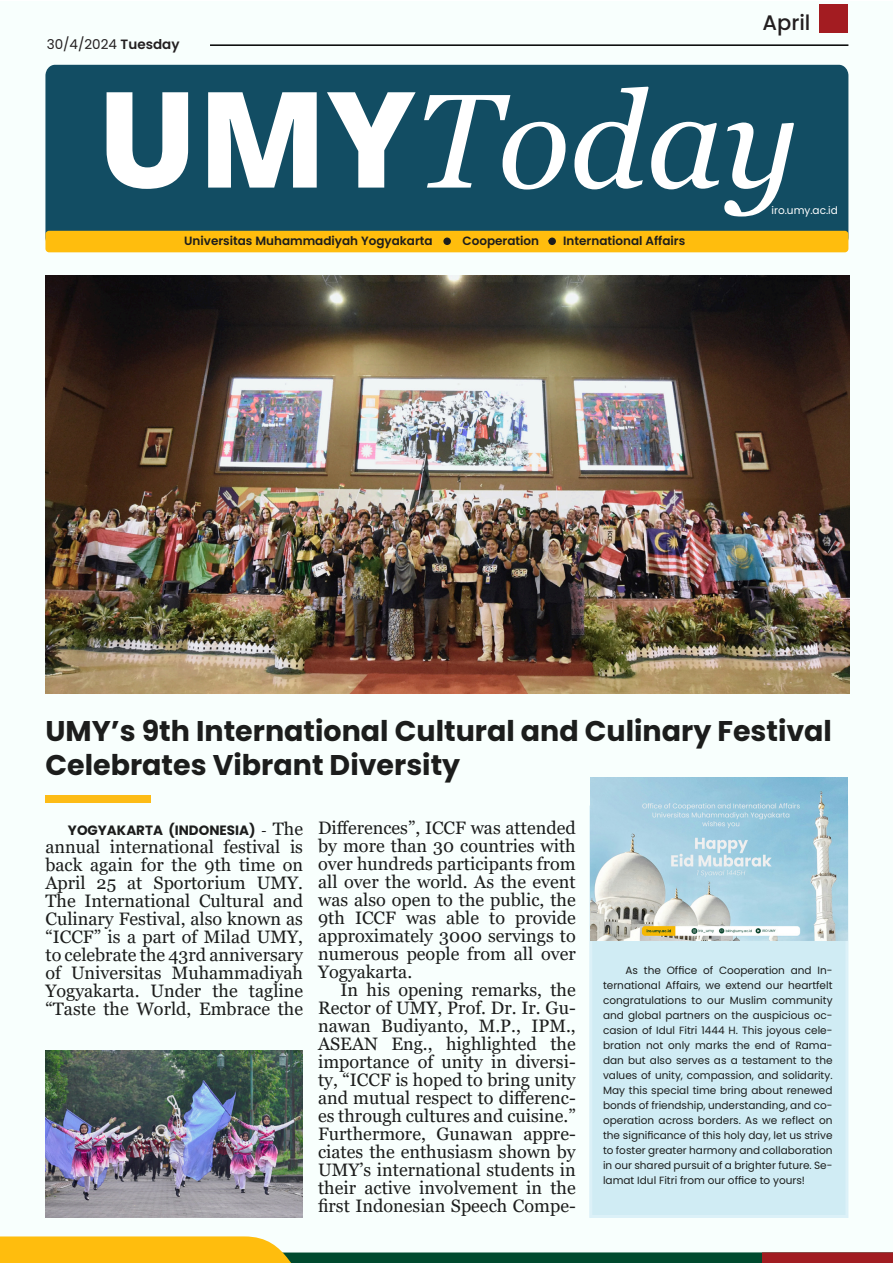
<style>
.page{position:relative;width:893px;height:1263px;background:#fff}
.page>*{position:absolute;margin:0;border:0;box-sizing:border-box;transform-origin:0 0}
.t1{font:italic 133.5px "Georgia";color:#fff}
.t2{font:700 28.5px/34.2px "Poppins";color:#1c1d1c}
.t3{font:500 21px "Poppins";color:#231f20}
.t4{font:18px/18px "Georgia";color:#1c1d1c;text-align:justify}
.t5{font:700 13.5px "Poppins";color:#1c1d1c}
.t6{font:13.5px "Poppins";color:#231f20}
.t7{font:600 12px "Poppins";color:#1c1d1c}
.t8{font:10.5px/15px "Poppins";color:#1c1d1c;text-align:justify}
.t9{font:10.5px "Poppins";color:#fff}
.s1{font-weight:600}
.s2{font-family:"Open Sans";font-weight:800;font-style:normal}
.s3{font-family:"Georgia";font-weight:400}
.s4{font-family:"Georgia";font-weight:400;font-size:18px}
</style>
<div class="page">
<div style="left:0;top:2px;width:893px;height:1261px;background:#f8fffd"></div>
<hr style="left:210px;top:44px;width:638px;height:2px;background:#000">
<div style="left:589px;top:805px;width:259px;height:413px;background:#d0ecf4;border:3px solid #dcf1f8"></div>
<div style="left:45px;top:65px;width:803px;height:168px;background:#124d63"></div>
<div style="left:819px;top:4px;width:29px;height:29px;background:#a31c21"></div>
<div style="left:45px;top:795px;width:105px;height:7px;background:#fdbc16"></div>
<div style="left:124px;top:1252px;width:769px;height:11px;background:#004a2e"></div>
<div style="left:762px;top:1252px;width:131px;height:11px;background:#a11c21"></div>
<svg style="left:0;top:1236px;width:322px;height:27px;background:#f3bf28"></svg>
<div style="left:45px;top:231px;width:803px;height:21px;background:#ffbd0d;border-radius:4px"></div>
<div style="left:443px;top:238px;width:8px;height:7px;background:#1c1d1c;border-radius:50%"></div>
<div style="left:548px;top:238px;width:8px;height:7px;background:#1c1d1c;border-radius:50%"></div>
<img style="left:45px;top:275px;width:804px;height:418px">
<img style="left:590px;top:777px;width:258px;height:163px">
<img style="left:45px;top:1051px;width:258px;height:167px">
<p class="t3" style="left:762px;top:10px;width:50px">April</p>
<p class="t6" style="left:47px;top:36px;width:134px">30/4/2024 <span class="s1">Tuesday</span></p>
<p class="t1" style="left:97px;top:57px;width:703px"><span class="s2">UMY</span>Today</p>
<p class="t9" style="left:771px;top:204px;width:68px">iro.umy.ac.id</p>
<p class="t7" style="left:184px;top:234px;width:502px">Universitas Muhammadiyah Yogyakarta - Cooperation - International Affairs</p>
<p class="t2" style="left:45px;top:714px;width:788px">UMY’s 9th International Cultural and Culinary Festival<br>Celebrates Vibrant Diversity</p>
<p class="t5" style="left:68px;top:822px;width:237px">YOGYAKARTA (INDONESIA) <span class="s3">-</span> <span class="s4">The</span></p>
<p class="t4" style="left:45px;top:838px;width:259px">annual international festival is back again for the 9th time on April 25 at Sportorium UMY.<br>The International Cultural and Culinary Festival, also known as “ICCF” is a part of Milad UMY, to celebrate the 43rd anniversary of Universitas Muhammadiyah Yogyakarta. Under the tagline “Taste the World, Embrace the</p>
<p class="t4" style="left:318px;top:819px;width:259px">Differences”, ICCF was attended by more than 30 countries with over hundreds participants from all over the world. As the event was also open to the public, the 9th ICCF was able to provide approximately 3000 servings to numerous people from all over Yogyakarta.</p>
<p class="t4" style="left:318px;top:981px;width:259px;text-indent:22px">In his opening remarks, the Rector of UMY, Prof. Dr. Ir. Gu&shy;nawan Budiyanto, M.P., IPM., ASEAN Eng., highlighted the importance of unity in diversi&shy;ty, “ICCF is hoped to bring unity and mutual respect to differenc&shy;es through cultures and cuisine.” Furthermore, Gunawan appre&shy;ciates the enthusiasm shown by UMY’s international students in their active involvement in the first Indonesian Speech Compe-</p>
<p class="t8" style="left:603px;top:963px;width:231px;text-indent:22px">As the Office of Cooperation and In&shy;ternational Affairs, we extend our heartfelt congratulations to our Muslim community and global partners on the auspicious oc&shy;casion of Idul Fitri 1444 H. This joyous cele&shy;bration not only marks the end of Rama&shy;dan but also serves as a testament to the values of unity, compassion, and solidarity.<br>May this special time bring about renewed bonds of friendship, understanding, and co&shy;operation across borders. As we reflect on the significance of this holy day, let us strive to foster greater harmony and collaboration in our shared pursuit of a brighter future. Se&shy;lamat Idul Fitri from our office to yours!</p>
</div>
